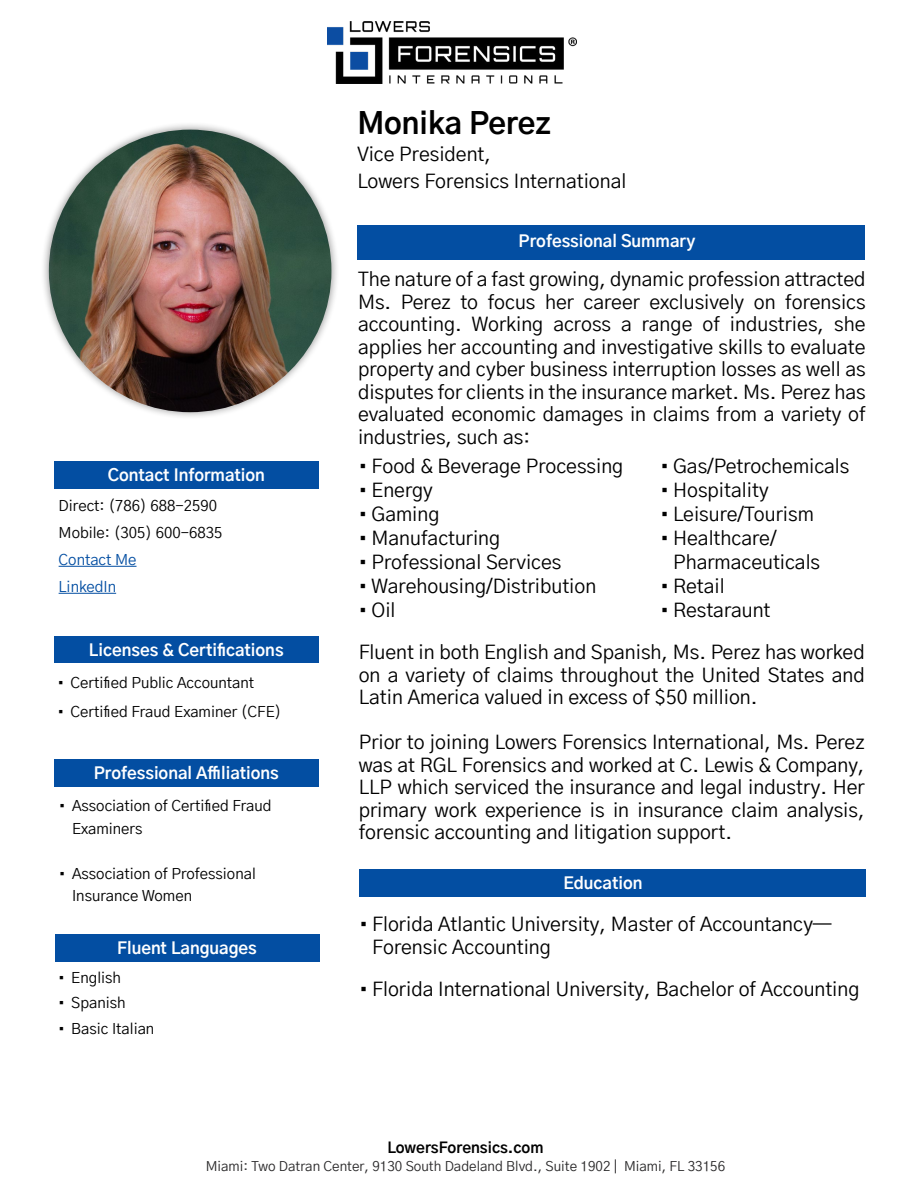
<style>
.page{position:relative;width:918px;height:1188px;background:#fff}
.page>*{position:absolute;margin:0;border:0;box-sizing:border-box;transform-origin:0 0}
.t1{font:700 30px "Gothic A1";color:#000}
.t2{font:19.5px/22.5px "Gothic A1";color:#000;text-align:justify}
.t3{font:700 16.5px "Gothic A1";color:#fff}
.t4{font:15px/22.5px "Gothic A1";color:#000}
.t5{font:700 15px "Gothic A1";color:#000}
.t6{font:15px "Gothic A1";color:#034ea2}
.t7{font:13.5px "Gothic A1";color:#292829}
</style>
<div class="page">
<div style="left:357px;top:225px;width:508px;height:35px;background:#034ea2"></div>
<div style="left:41px;top:122px;width:299px;height:298px;background:#000;opacity:.42"></div>
<img style="left:49px;top:130px;width:282px;height:282px;border-radius:141px">
<img style="left:328px;top:21px;width:248px;height:63px">
<div style="left:54px;top:461px;width:265px;height:28px;background:#034ea2"></div>
<hr style="left:59px;top:566px;width:78px;height:1px;background:#034ea2">
<hr style="left:59px;top:593px;width:57px;height:1px;background:#034ea2">
<div style="left:54px;top:760px;width:265px;height:27px;background:#034ea2"></div>
<div style="left:54px;top:636px;width:265px;height:27px;background:#034ea2"></div>
<div style="left:55px;top:935px;width:264px;height:27px;background:#034ea2"></div>
<div style="left:359px;top:870px;width:507px;height:27px;background:#034ea2"></div>
<p class="t1" style="left:357px;top:99px;width:195px">Monika Perez</p>
<p class="t2" style="left:357px;top:142px;width:135px">Vice President,</p>
<p class="t2" style="left:357px;top:169px;width:271px">Lowers Forensics International</p>
<p class="t3" style="left:108px;top:461px;width:159px">Contact Information</p>
<p class="t4" style="left:59px;top:494px;width:160px">Direct: (786) 688-2590</p>
<p class="t4" style="left:59px;top:521px;width:165px">Mobile: (305) 600-6835</p>
<p class="t6" style="left:59px;top:548px;width:79px">Contact Me</p>
<p class="t6" style="left:59px;top:575px;width:59px">LinkedIn</p>
<p class="t3" style="left:89px;top:637px;width:196px">Licenses &amp; Certifications</p>
<p class="t4" style="left:57px;top:671px;width:199px">• Certified Public Accountant</p>
<p class="t4" style="left:57px;top:700px;width:226px">• Certified Fraud Examiner (CFE)</p>
<p class="t3" style="left:94px;top:760px;width:187px">Professional Affiliations</p>
<p class="t4" style="left:72px;top:794px;width:201px;text-indent:-14px">• Association of Certified Fraud<br>Examiners</p>
<p class="t4" style="left:72px;top:861px;width:185px;text-indent:-14px">• Association of Professional<br>Insurance Women</p>
<p class="t3" style="left:117px;top:935px;width:141px">Fluent Languages</p>
<p class="t4" style="left:58px;top:965px;width:65px">• English</p>
<p class="t4" style="left:58px;top:991px;width:69px">• Spanish</p>
<p class="t4" style="left:58px;top:1016px;width:98px">• Basic Italian</p>
<p class="t3" style="left:519px;top:228px;width:178px">Professional Summary</p>
<p class="t2" style="left:358px;top:267px;width:509px">The nature of a fast growing, dynamic profession attracted Ms. Perez to focus her career exclusively on forensics accounting. Working across a range of industries, she applies her accounting and investigative skills to evaluate property and cyber business interruption losses as well as disputes for clients in the insurance market. Ms. Perez has evaluated economic damages in claims from a variety of industries, such as:</p>
<p class="t2" style="left:358px;top:454px;width:267px">• Food &amp; Beverage Processing</p>
<p class="t2" style="left:358px;top:478px;width:76px">• Energy</p>
<p class="t2" style="left:358px;top:502px;width:83px">• Gaming</p>
<p class="t2" style="left:358px;top:526px;width:144px">• Manufacturing</p>
<p class="t2" style="left:358px;top:550px;width:205px">• Professional Services</p>
<p class="t2" style="left:358px;top:574px;width:240px">• Warehousing/Distribution</p>
<p class="t2" style="left:358px;top:598px;width:39px">• Oil</p>
<p class="t2" style="left:660px;top:454px;width:191px">• Gas/Petrochemicals</p>
<p class="t2" style="left:660px;top:478px;width:110px">• Hospitality</p>
<p class="t2" style="left:660px;top:502px;width:156px">• Leisure/Tourism</p>
<p class="t2" style="left:673px;top:526px;width:149px;line-height:24px;text-indent:-14px">• Healthcare/<br>Pharmaceuticals</p>
<p class="t2" style="left:660px;top:574px;width:67px">• Retail</p>
<p class="t2" style="left:660px;top:598px;width:112px">• Restaraunt</p>
<p class="t2" style="left:359px;top:640px;width:507px">Fluent in both English and Spanish, Ms. Perez has worked on a variety of claims throughout the United States and Latin America valued in excess of $50 million.</p>
<p class="t2" style="left:359px;top:730px;width:507px">Prior to joining Lowers Forensics International, Ms. Perez was at RGL Forensics and worked at C. Lewis &amp; Company, LLP which serviced the insurance and legal industry. Her primary work experience is in insurance claim analysis, forensic accounting and litigation support.</p>
<p class="t3" style="left:563px;top:870px;width:81px">Education</p>
<p class="t2" style="left:372px;top:912px;width:461px;text-indent:-14px">• Florida Atlantic University, Master of Accountancy—<br>Forensic Accounting</p>
<p class="t2" style="left:359px;top:977px;width:502px">• Florida International University, Bachelor of Accounting</p>
<p class="t5" style="left:387px;top:1136px;width:158px">LowersForensics.com</p>
<p class="t7" style="left:206px;top:1156px;width:521px">Miami: Two Datran Center, 9130 South Dadeland Blvd., Suite 1902 | Miami, FL 33156</p>
</div>
